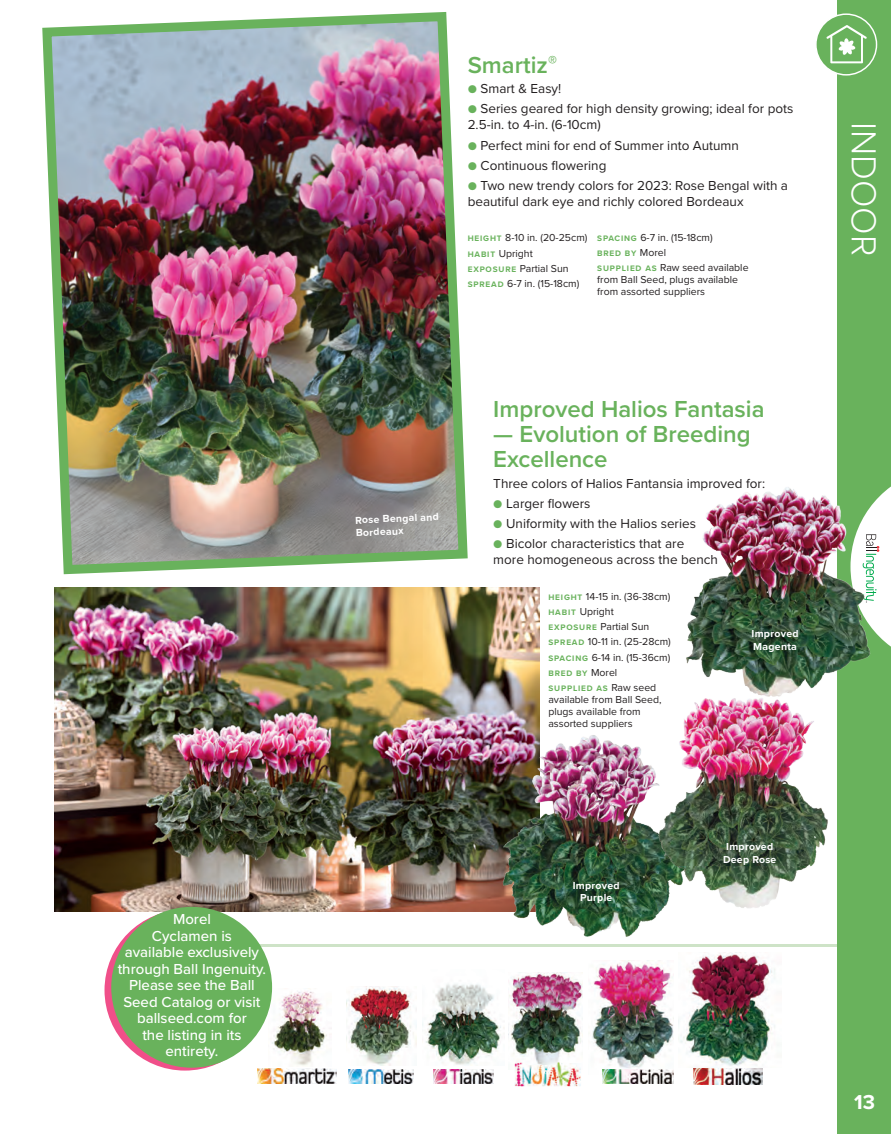
<style>
.page{position:relative;width:891px;height:1134px;background:#fff}
.page>*{position:absolute;margin:0;border:0;box-sizing:border-box;transform-origin:0 0}
.t1{font:300 36px "Proxima Nova";color:#fff}
.t2{font:600 24px/25.5px "Proxima Nova";color:#69b25c}
.t3{font:700 20.85px "Proxima Nova";color:#fff}
.t4{font:500 15px/16.5px "Proxima Nova";color:#fff;text-align:center}
.t5{font:13.5px/15.9px "Proxima Nova";color:#231f20}
.t6{font:10.5px/15.3px "Proxima Nova";color:#231f20}
.t7{font:700 10.5px/12.6px "Proxima Nova";letter-spacing:.025em;color:#fff}
.t8{font:700 8.25px/15.3px "Proxima Nova";letter-spacing:.1em;color:#69b25c}
.s1{color:#69b25c}
.s2{font-weight:700;font-size:8.25px;color:#69b25c}
.s3{font-weight:400;font-size:10.5px;color:#231f20}
</style>
<div class="page">
<div style="left:837px;top:0;width:54px;height:1134px;background:#69b25c"></div>
<svg style="left:874px;top:486px;width:17px;height:161px;background:#eff5ed"></svg>
<svg style="left:816px;top:14px;width:61px;height:61px"></svg>
<div style="left:815px;top:13px;width:62px;height:63px;border:1px solid #fff;border-radius:50%"></div>
<svg style="left:827px;top:25px;width:40px;height:38px"></svg>
<div style="left:105px;top:910px;width:160px;height:161px;background:#f04f89;border-radius:50%"></div>
<hr style="left:239px;top:944px;width:598px;height:3px;background:#cee3c7">
<img style="left:680px;top:953px;width:95px;height:113px">
<img style="left:590px;top:961px;width:84px;height:113px">
<img style="left:422px;top:984px;width:83px;height:81px">
<img style="left:346px;top:986px;width:70px;height:80px">
<img style="left:269px;top:988px;width:62px;height:78px">
<img style="left:694px;top:1068px;width:68px;height:16px">
<img style="left:602px;top:1069px;width:71px;height:15px">
<img style="left:433px;top:1069px;width:61px;height:15px">
<img style="left:349px;top:1069px;width:64px;height:15px">
<img style="left:258px;top:1069px;width:79px;height:15px">
<img style="left:508px;top:972px;width:74px;height:95px">
<img style="left:515px;top:1062px;width:66px;height:24px">
<img style="left:42px;top:12px;width:426px;height:563px">
<img style="left:54px;top:588px;width:485px;height:323px">
<img style="left:686px;top:487px;width:188px;height:195px">
<img style="left:496px;top:722px;width:161px;height:215px">
<img style="left:637px;top:682px;width:191px;height:233px">
<div style="left:111px;top:907px;width:161px;height:161px;background:#69b25c;border-radius:50%"></div>
<p class="t4" style="left:118px;top:911px;width:150px">Morel<br>Cyclamen is<br>available exclusively through Ball Ingenuity.<br>Please see the Ball<br>Seed Catalog or visit ballseed.com for<br>the listing in its entirety.</p>
<h2 class="t2" style="left:468px;top:52px;width:91px">Smartiz<sup>®</sup></h2>
<p class="t5" style="left:468px;top:80px;width:95px"><span class="s1">●</span> Smart &amp; Easy!</p>
<p class="t5" style="left:468px;top:100px;width:327px"><span class="s1">●</span> Series geared for high density growing; ideal for pots<br>2.5-in. to 4-in. (6-10cm)</p>
<p class="t5" style="left:468px;top:136px;width:273px"><span class="s1">●</span> Perfect mini for end of Summer into Autumn</p>
<p class="t5" style="left:468px;top:157px;width:140px"><span class="s1">●</span> Continuous flowering</p>
<p class="t5" style="left:468px;top:177px;width:322px"><span class="s1">●</span> Two new trendy colors for 2023: Rose Bengal with a beautiful dark eye and richly colored Bordeaux</p>
<p class="t6" style="left:468px;top:230px;width:121px"><span class="s2">HEIGHT</span> 8-10 in. (20-25cm)<br><span class="s2">HABIT</span> Upright<br><span class="s2">EXPOSURE</span> Partial Sun<br><span class="s2">SPREAD</span> 6-7 in. (15-18cm)</p>
<p class="t6" style="left:597px;top:229px;width:117px"><span class="s2">SPACING</span> 6-7 in. (15-18cm)</p>
<p class="t8" style="left:597px;top:246px;width:70px">BRED BY <span class="s3">Morel</span></p>
<p class="t6" style="left:597px;top:261px;width:153px;line-height:12px"><span class="s2">SUPPLIED AS</span> Raw seed available from Ball Seed, plugs available from assorted suppliers</p>
<p class="t7" style="left:355px;top:513px;width:85px;rotate:-2deg">Rose Bengal and<br>Bordeaux</p>
<h2 class="t2" style="left:493px;top:395px;width:273px">Improved Halios Fantasia</h2>
<h2 class="t2" style="left:493px;top:421px;width:259px">— Evolution of Breeding<br>Excellence</h2>
<p class="t5" style="left:493px;top:475px;width:273px">Three colors of Halios Fantansia improved for:</p>
<p class="t5" style="left:493px;top:495px;width:99px"><span class="s1">●</span> Larger flowers</p>
<p class="t5" style="left:493px;top:515px;width:204px"><span class="s1">●</span> Uniformity with the Halios series</p>
<p class="t5" style="left:493px;top:535px;width:226px"><span class="s1">●</span> Bicolor characteristics that are more homogeneous across the bench</p>
<p class="t6" style="left:548px;top:588px;width:124px"><span class="s2">HEIGHT</span> 14-15 in. (36-38cm)<br><span class="s2">HABIT</span> Upright<br><span class="s2">EXPOSURE</span> Partial Sun<br><span class="s2">SPREAD</span> 10-11 in. (25-28cm)<br><span class="s2">SPACING</span> 6-14 in. (15-36cm)</p>
<p class="t8" style="left:548px;top:665px;width:109px">BRED BY <span class="s3">Morel<br></span>SUPPLIED AS <span class="s3">Raw seed</span></p>
<p class="t6" style="left:548px;top:693px;width:115px;line-height:12px">available from Ball Seed, plugs available from assorted suppliers</p>
<p class="t7" style="left:752px;top:627px;width:48px">Improved<br>Magenta</p>
<p class="t7" style="left:573px;top:879px;width:48px;text-align:center">Improved<br>Purple</p>
<p class="t7" style="left:723px;top:840px;width:55px;text-align:center">Improved<br>Deep Rose</p>
<h1 class="t1" style="left:891px;top:122px;width:136px;rotate:90deg">INDOOR</h1>
<h3 class="t3" style="left:854px;top:1086px;width:22px">13</h3>
</div>
